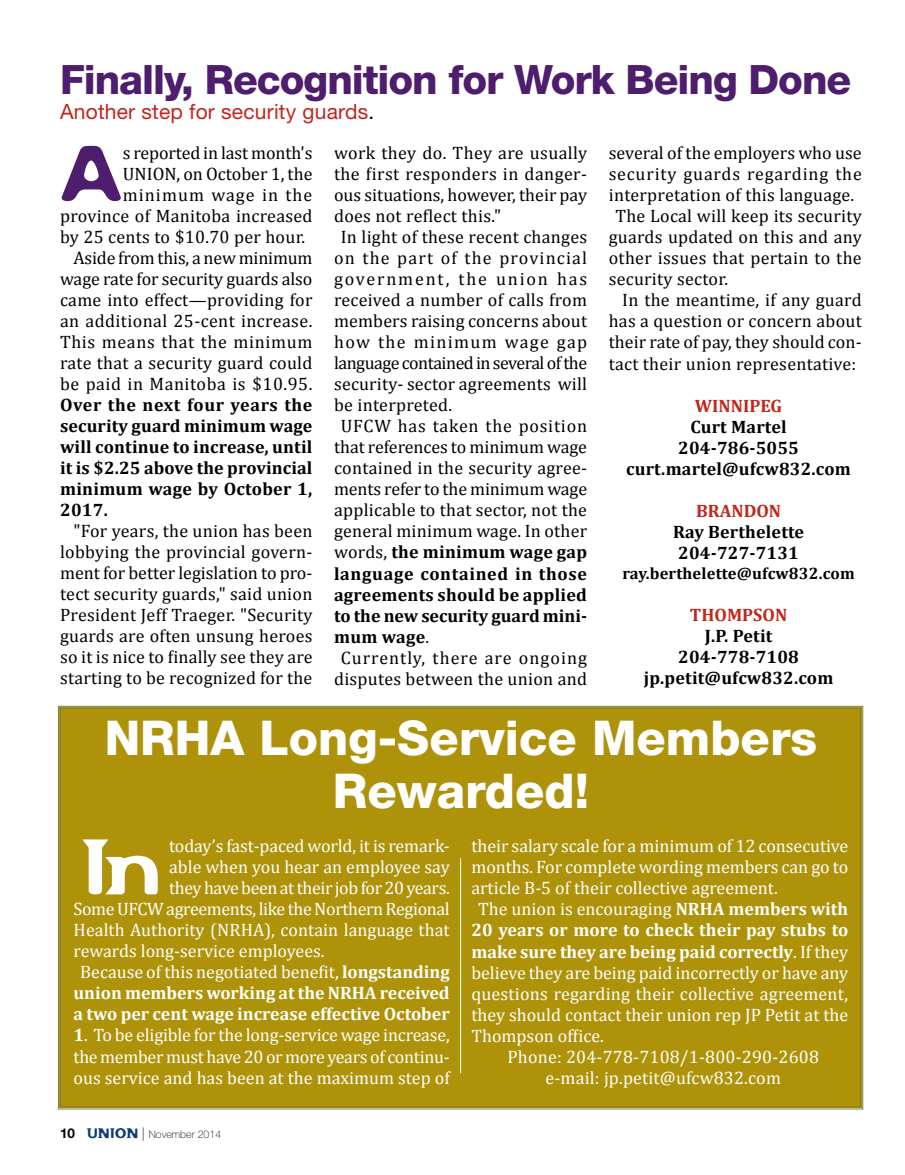
<style>
.page{position:relative;width:905px;height:1175px;background:#fff}
.page>*{position:absolute;margin:0;border:0;box-sizing:border-box;transform-origin:0 0}
.t1{font:76.5px "Flexure";color:#fff}
.t2{font:76.5px "Flexure";color:#4e1d6d}
.t3{font:800 48px/52.5px "Helvetica Neue LT Pro";color:#fff;text-align:center}
.t4{font:800 40.5px "Helvetica Neue LT Pro";letter-spacing:-.025em;color:#4e1d6d}
.t5{font:21px "Helvetica Neue LT Pro";letter-spacing:.01em;color:#c1261b}
.t6{font:18px/21px "Cambria";letter-spacing:.015em;color:#000;text-align:justify}
.t7{font:18px/21px "Cambria";color:#fff;text-align:justify}
.t8{font:700 18px/21px "Cambria";letter-spacing:.01em;color:#000;text-align:center}
.t9{font:700 18px "Cambria";color:#fff}
.t10{font:18px "Cambria";letter-spacing:-.005em;color:#000}
.t11{font:18px "Cambria";letter-spacing:-.02em;color:#fff}
.t12{font:18px "Cambria";letter-spacing:.055em;color:#000}
.t13{font:18px "Cambria";letter-spacing:-.03em;color:#000}
.t14{font:18px "Cambria";letter-spacing:.045em;color:#000}
.t15{font:18px "Cambria";letter-spacing:-.01em;color:#000}
.t16{font:18px "Cambria";letter-spacing:.065em;color:#000}
.t17{font:700 18px "Cambria";letter-spacing:.04em;color:#000}
.t18{font:18px "Cambria";letter-spacing:.035em;color:#000}
.t19{font:18px "Cambria";letter-spacing:.04em;color:#000}
.t20{font:700 18px "Cambria";color:#c1261b}
.t21{font:18px "Cambria";letter-spacing:.1em;color:#000}
.t22{font:18px "Cambria";letter-spacing:.075em;color:#000}
.t23{font:700 16.5px "Cambria";letter-spacing:.01em;color:#000}
.t24{font:100 10.5px "Helvetica Neue LT Pro";letter-spacing:.005em;color:#000}
.s1{color:#000}
.s2{font-weight:400}
.s3{font-weight:700}
.s4{font-weight:700;font-size:13.5px}
.s5{font-family:"Flexure";font-weight:400;font-size:13.5px;color:#0e3c7b}
.s6{font-size:13.5px}
</style>
<div class="page">
<div style="left:57px;top:705px;width:806px;height:405px;background:#ae930a"></div>
<hr style="left:460px;top:858px;width:1px;height:215px;background:#fff">
<h3 class="t4" style="left:60px;top:55px;width:792px">Finally, Recognition for Work Being Done</h3>
<p class="t5" style="left:60px;top:99px;width:315px">Another step for security guards<span class="s1">.</span></p>
<h1 class="t2" style="left:60px;top:126px;width:64px">A</h1>
<p class="t10" style="left:123px;top:142px;width:191px">s reported in last month's</p>
<p class="t6" style="left:334px;top:142px;width:254px">work they do. They are usually</p>
<p class="t6" style="left:334px;top:163px;width:254px">the first responders in danger-</p>
<p class="t6" style="left:334px;top:184px;width:254px">ous situations, however, their pay</p>
<p class="t6" style="left:334px;top:205px;width:168px">does not reflect this."</p>
<p class="t6" style="left:341px;top:226px;width:248px">In light of these recent changes</p>
<p class="t16" style="left:334px;top:247px;width:254px">on the part of the provincial</p>
<p class="t21" style="left:334px;top:268px;width:254px">government, the union has</p>
<p class="t6" style="left:334px;top:289px;width:254px">received a number of calls from</p>
<p class="t6" style="left:334px;top:310px;width:254px">members raising concerns about</p>
<p class="t22" style="left:334px;top:331px;width:254px">how the minimum wage gap</p>
<p class="t13" style="left:334px;top:352px;width:254px">language contained in several of the</p>
<p class="t6" style="left:334px;top:373px;width:254px">security- sector agreements will</p>
<p class="t6" style="left:334px;top:395px;width:119px">be interpreted.</p>
<p class="t19" style="left:341px;top:415px;width:248px">UFCW has taken the position</p>
<p class="t10" style="left:334px;top:436px;width:254px">that references to minimum wage</p>
<p class="t6" style="left:334px;top:458px;width:254px">contained in the security agree-</p>
<p class="t10" style="left:334px;top:478px;width:254px">ments refer to the minimum wage</p>
<p class="t6" style="left:334px;top:500px;width:254px">applicable to that sector, not the</p>
<p class="t6" style="left:334px;top:521px;width:254px">general minimum wage. In other</p>
<p class="t8" style="left:334px;top:541px;width:254px"><span class="s2">words,</span> the minimum wage gap</p>
<p class="t17" style="left:334px;top:560px;width:254px">language contained in those</p>
<p class="t8" style="left:334px;top:583px;width:254px">agreements should be applied</p>
<p class="t8" style="left:334px;top:604px;width:254px">to the new security guard mini-</p>
<p class="t8" style="left:334px;top:625px;width:97px">mum wage<span class="s2">.</span></p>
<p class="t12" style="left:341px;top:647px;width:248px">Currently, there are ongoing</p>
<p class="t6" style="left:334px;top:668px;width:254px">disputes between the union and</p>
<p class="t6" style="left:608px;top:143px;width:254px">several of the employers who use</p>
<p class="t14" style="left:608px;top:164px;width:254px">security guards regarding the</p>
<p class="t6" style="left:608px;top:185px;width:247px">interpretation of this language.</p>
<p class="t6" style="left:615px;top:206px;width:248px">The Local will keep its security</p>
<p class="t6" style="left:608px;top:227px;width:254px">guards updated on this and any</p>
<p class="t6" style="left:608px;top:248px;width:254px">other issues that pertain to the</p>
<p class="t6" style="left:608px;top:269px;width:121px">security sector.</p>
<p class="t6" style="left:622px;top:290px;width:241px">In the meantime, if any guard</p>
<p class="t6" style="left:608px;top:311px;width:254px">has a question or concern about</p>
<p class="t6" style="left:608px;top:332px;width:254px">their rate of pay, they should con-</p>
<p class="t6" style="left:608px;top:353px;width:249px">tact their union representative:</p>
<p class="t20" style="left:695px;top:392px;width:89px">WINNIPEG</p>
<p class="t8" style="left:626px;top:415px;width:226px">Curt Martel<br>204-786-5055 curt.martel@ufcw832.com</p>
<p class="t20" style="left:696px;top:498px;width:87px">BRANDON</p>
<p class="t8" style="left:673px;top:520px;width:133px;text-align:left">Ray Berthelette<br>204-727-7131</p>
<p class="t23" style="left:622px;top:562px;width:234px">ray.berthelette@ufcw832.com</p>
<p class="t20" style="left:690px;top:602px;width:99px">THOMPSON</p>
<p class="t8" style="left:643px;top:625px;width:191px">J.P. Petit<br>204-778-7108 jp.petit@ufcw832.com</p>
<p class="t6" style="left:123px;top:163px;width:191px">UNION, on October 1, the</p>
<p class="t12" style="left:123px;top:184px;width:191px">minimum wage in the</p>
<p class="t6" style="left:60px;top:205px;width:254px">province of Manitoba increased</p>
<p class="t6" style="left:60px;top:226px;width:247px">by 25 cents to $10.70 per hour.</p>
<p class="t15" style="left:74px;top:247px;width:240px">Aside from this, a new minimum</p>
<p class="t10" style="left:60px;top:268px;width:254px">wage rate for security guards also</p>
<p class="t6" style="left:60px;top:289px;width:254px">came into effect—providing for</p>
<p class="t6" style="left:60px;top:310px;width:254px">an additional 25-cent increase.</p>
<p class="t18" style="left:60px;top:331px;width:254px">This means that the minimum</p>
<p class="t6" style="left:60px;top:352px;width:254px">rate that a security guard could</p>
<p class="t6" style="left:60px;top:373px;width:254px">be paid in Manitoba is $10.95.</p>
<p class="t8" style="left:60px;top:394px;width:254px;text-align:justify">Over the next four years the security guard minimum wage will continue to increase, until it is $2.25 above the provincial minimum wage by October 1, 2017.</p>
<p class="t6" style="left:60px;top:520px;width:254px;text-indent:14px">"For years, the union has been lobbying the provincial govern&shy;ment for better legislation to pro&shy;tect security guards," said union President Jeff Traeger. "Security guards are often unsung heroes so it is nice to finally see they are starting to be recognized for the</p>
<h2 class="t3" style="left:105px;top:711px;width:714px">NRHA Long-Service Members<br>Rewarded!</h2>
<h1 class="t1" style="left:80px;top:819px;width:83px">In</h1>
<p class="t7" style="left:169px;top:835px;width:282px">today’s fast-paced world, it is remark-</p>
<p class="t7" style="left:471px;top:835px;width:378px">their salary scale for a minimum of 12 consecutive</p>
<p class="t7" style="left:471px;top:856px;width:378px">months. For complete wording members can go to</p>
<p class="t7" style="left:471px;top:877px;width:308px">article B-5 of their collective agreement.</p>
<p class="t7" style="left:478px;top:898px;width:371px">The union is encouraging <span class="s3">NRHA members with</span></p>
<p class="t9" style="left:471px;top:917px;width:378px">20 years or more to check their pay stubs to</p>
<p class="t9" style="left:471px;top:938px;width:378px">make sure they are being paid correctly<span class="s2">. If they</span></p>
<p class="t7" style="left:471px;top:961px;width:378px">believe they are being paid incorrectly or have any</p>
<p class="t7" style="left:471px;top:982px;width:378px">questions regarding their collective agreement,</p>
<p class="t7" style="left:471px;top:1003px;width:378px">they should contact their union rep JP Petit at the</p>
<p class="t7" style="left:471px;top:1024px;width:134px">Thompson office.</p>
<p class="t7" style="left:507px;top:1045px;width:313px">Phone: 204-778-7108/1-800-290-2608</p>
<p class="t7" style="left:545px;top:1066px;width:237px">e-mail: jp.petit@ufcw832.com</p>
<p class="t7" style="left:169px;top:856px;width:282px">able when you hear an employee say</p>
<p class="t11" style="left:169px;top:877px;width:282px">they have been at their job for 20 years.</p>
<p class="t11" style="left:74px;top:898px;width:378px">Some UFCW agreements, like the Northern Regional</p>
<p class="t7" style="left:74px;top:919px;width:377px">Health Authority (NRHA), contain language that</p>
<p class="t7" style="left:74px;top:940px;width:252px">rewards long-service employees.</p>
<p class="t7" style="left:80px;top:961px;width:371px">Because of this negotiated benefit, <span class="s3">longstanding</span></p>
<p class="t9" style="left:74px;top:980px;width:377px">union members working at the NRHA received</p>
<p class="t9" style="left:74px;top:1001px;width:378px">a two per cent wage increase effective October</p>
<p class="t7" style="left:74px;top:1024px;width:378px"><span class="s3">1</span>. To be eligible for the long-service wage increase, the member must have 20 or more years of continu&shy;ous service and has been at the maximum step of</p>
<p class="t24" style="left:60px;top:1128px;width:163px"><span class="s4">10</span> <span class="s5">UNION</span> <span class="s6">|</span> November 2014</p>
</div>
